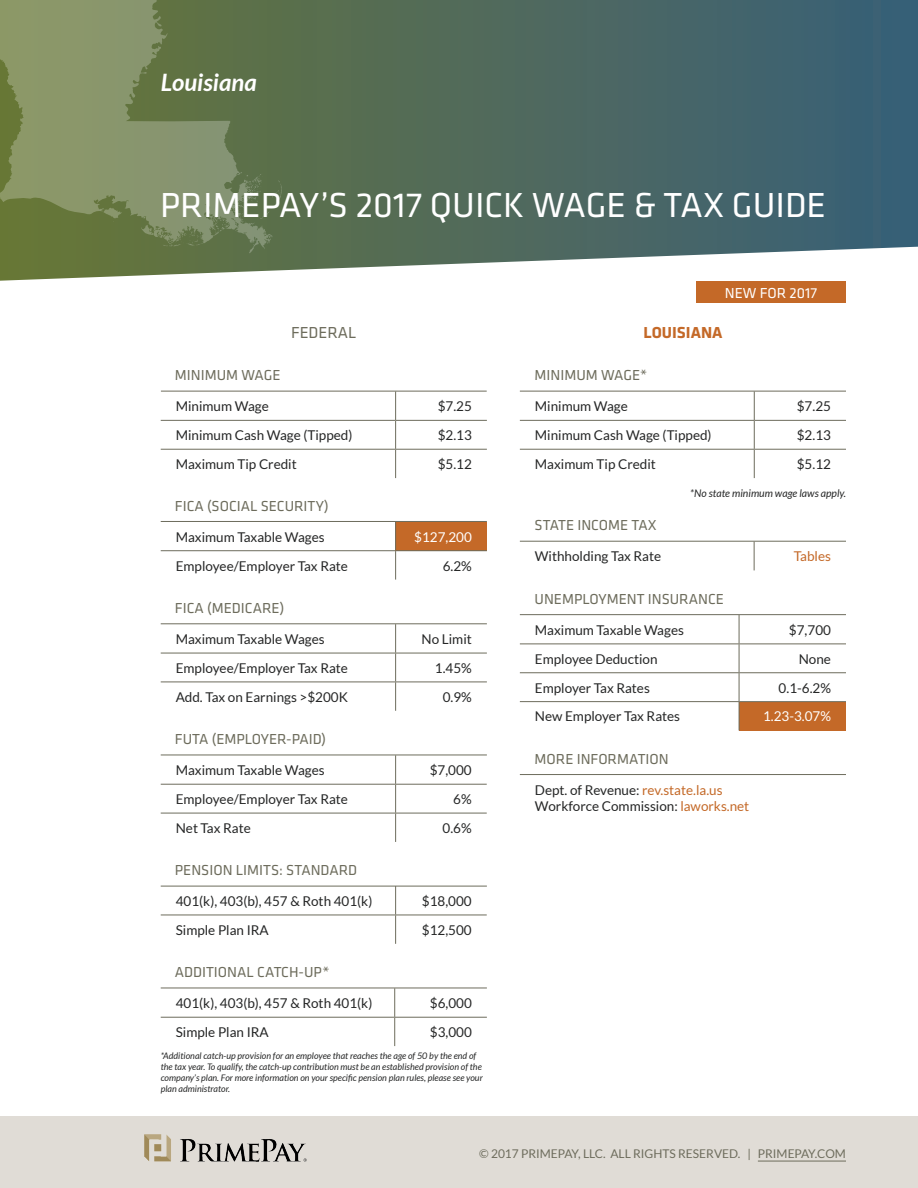
<style>
.page{position:relative;width:918px;height:1188px;background:#fff}
.page>*{position:absolute;margin:0;border:0;box-sizing:border-box;transform-origin:0 0}
.t1{font:36px "Klavika";color:#fff}
.State_Header_-_TOP{font:italic 700 24px "Lato";color:#fff}
.State_Header{font:700 16.5px "Klavika";color:#c46928}
.t2{font:16.5px "Klavika";color:#6d6c5c}
.Subheader{font:15px "Klavika";color:#6d6c5c}
.t3{font:15px "Klavika";color:#fff}
.body_copy{font:13.5px "Lato";color:#252626}
.t4{font:13.5px "Lato";color:#fff}
.t5{font:13.5px "Lato";color:#c46928}
.t6{font:12px "Lato";color:#6d6c5c}
.t7{font:italic 10.5px "Lato";color:#252626}
.t8{font:italic 9px/10.8px "Lato";color:#252626}
.s1{color:#c46928}
</style>
<div class="page">
<svg style="left:0;top:0;width:918px;height:282px;background:#5b756e"></svg>
<div style="left:0;top:1116px;width:918px;height:72px;background:#e0dcd6"></div>
<div style="left:696px;top:282px;width:150px;height:21px;background:#c46928"></div>
<hr style="left:758px;top:1161px;width:88px;height:1px;background:#6d6c5c">
<img style="left:144px;top:1135px;width:162px;height:27px">
<hr style="left:161px;top:420px;width:235px;height:1px;background:#6d6c5c">
<hr style="left:396px;top:420px;width:91px;height:1px;background:#6d6c5c">
<hr style="left:161px;top:449px;width:235px;height:1px;background:#6d6c5c">
<hr style="left:396px;top:449px;width:91px;height:1px;background:#6d6c5c">
<svg style="left:395px;top:392px;width:1px;height:86px"></svg>
<div style="left:396px;top:522px;width:91px;height:29px;background:#c46928"></div>
<hr style="left:161px;top:550px;width:235px;height:1px;background:#6d6c5c">
<hr style="left:396px;top:550px;width:91px;height:1px;background:#6d6c5c">
<svg style="left:395px;top:522px;width:1px;height:58px"></svg>
<hr style="left:161px;top:653px;width:235px;height:1px;background:#6d6c5c">
<hr style="left:396px;top:653px;width:91px;height:1px;background:#6d6c5c">
<hr style="left:161px;top:682px;width:235px;height:1px;background:#6d6c5c">
<hr style="left:396px;top:682px;width:91px;height:1px;background:#6d6c5c">
<svg style="left:395px;top:624px;width:1px;height:87px"></svg>
<hr style="left:161px;top:784px;width:235px;height:1px;background:#6d6c5c">
<hr style="left:396px;top:784px;width:91px;height:1px;background:#6d6c5c">
<hr style="left:161px;top:813px;width:235px;height:1px;background:#6d6c5c">
<hr style="left:396px;top:813px;width:91px;height:1px;background:#6d6c5c">
<svg style="left:395px;top:756px;width:1px;height:86px"></svg>
<hr style="left:161px;top:915px;width:235px;height:1px;background:#6d6c5c">
<hr style="left:396px;top:915px;width:91px;height:1px;background:#6d6c5c">
<svg style="left:395px;top:887px;width:1px;height:57px"></svg>
<hr style="left:161px;top:1017px;width:234px;height:1px;background:#6d6c5c">
<hr style="left:395px;top:1017px;width:92px;height:1px;background:#6d6c5c">
<svg style="left:394px;top:989px;width:1px;height:57px"></svg>
<hr style="left:161px;top:391px;width:326px;height:1px;background:#6d6c5c">
<hr style="left:161px;top:521px;width:326px;height:1px;background:#6d6c5c">
<hr style="left:161px;top:623px;width:326px;height:1px;background:#6d6c5c">
<hr style="left:161px;top:755px;width:326px;height:1px;background:#6d6c5c">
<hr style="left:161px;top:886px;width:326px;height:1px;background:#6d6c5c">
<hr style="left:161px;top:988px;width:326px;height:1px;background:#6d6c5c">
<hr style="left:520px;top:420px;width:234px;height:1px;background:#6d6c5c">
<hr style="left:754px;top:420px;width:92px;height:1px;background:#6d6c5c">
<hr style="left:520px;top:449px;width:234px;height:1px;background:#6d6c5c">
<hr style="left:754px;top:449px;width:92px;height:1px;background:#6d6c5c">
<svg style="left:754px;top:392px;width:1px;height:86px"></svg>
<svg style="left:754px;top:542px;width:1px;height:28px"></svg>
<div style="left:739px;top:702px;width:107px;height:28px;background:#c46928"></div>
<hr style="left:520px;top:644px;width:219px;height:1px;background:#6d6c5c">
<hr style="left:739px;top:644px;width:107px;height:1px;background:#6d6c5c">
<hr style="left:520px;top:672px;width:219px;height:1px;background:#6d6c5c">
<hr style="left:739px;top:672px;width:107px;height:1px;background:#6d6c5c">
<hr style="left:520px;top:701px;width:219px;height:1px;background:#6d6c5c">
<hr style="left:739px;top:701px;width:107px;height:1px;background:#6d6c5c">
<svg style="left:739px;top:615px;width:1px;height:115px"></svg>
<svg style="left:0;top:0;width:271px;height:253px;background:#778659"></svg>
<svg style="left:103px;top:208px;width:19px;height:15px"></svg>
<svg style="left:210px;top:174px;width:72px;height:69px;background:#6a7d59"></svg>
<svg style="left:141px;top:225px;width:60px;height:22px"></svg>
<hr style="left:520px;top:391px;width:326px;height:1px;background:#6d6c5c">
<hr style="left:520px;top:541px;width:326px;height:1px;background:#6d6c5c">
<hr style="left:520px;top:614px;width:326px;height:1px;background:#6d6c5c">
<hr style="left:520px;top:774px;width:326px;height:1px;background:#6d6c5c">
<p class="State_Header_-_TOP" style="left:161px;top:69px;width:98px">Louisiana</p>
<h1 class="t1" style="left:160px;top:182px;width:667px">PRIMEPAY’S 2017 QUICK WAGE &amp; TAX GUIDE</h1>
<p class="Subheader" style="left:175px;top:365px;width:107px">MINIMUM WAGE</p>
<p class="t2" style="left:291px;top:322px;width:67px">FEDERAL</p>
<p class="body_copy" style="left:176px;top:399px;width:95px">Minimum Wage</p>
<p class="body_copy" style="left:438px;top:399px;width:36px">$7.25</p>
<p class="body_copy" style="left:176px;top:428px;width:178px">Minimum Cash Wage (Tipped)</p>
<p class="body_copy" style="left:438px;top:428px;width:36px">$2.13</p>
<p class="body_copy" style="left:176px;top:457px;width:123px">Maximum Tip Credit</p>
<p class="body_copy" style="left:438px;top:457px;width:36px">$5.12</p>
<p class="Subheader" style="left:175px;top:496px;width:155px">FICA (SOCIAL SECURITY)</p>
<p class="body_copy" style="left:176px;top:529px;width:151px">Maximum Taxable Wages</p>
<p class="t4" style="left:414px;top:529px;width:59px">$127,200</p>
<p class="body_copy" style="left:176px;top:558px;width:174px">Employee/Employer Tax Rate</p>
<p class="body_copy" style="left:443px;top:558px;width:31px">6.2%</p>
<p class="Subheader" style="left:175px;top:598px;width:111px">FICA (MEDICARE)</p>
<p class="body_copy" style="left:176px;top:632px;width:151px">Maximum Taxable Wages</p>
<p class="body_copy" style="left:422px;top:632px;width:52px">No Limit</p>
<p class="body_copy" style="left:176px;top:661px;width:174px">Employee/Employer Tax Rate</p>
<p class="body_copy" style="left:435px;top:661px;width:38px">1.45%</p>
<p class="body_copy" style="left:176px;top:689px;width:174px">Add. Tax on Earnings &gt;$200K</p>
<p class="body_copy" style="left:443px;top:689px;width:31px">0.9%</p>
<p class="Subheader" style="left:175px;top:729px;width:153px">FUTA (EMPLOYER-PAID)</p>
<p class="body_copy" style="left:176px;top:763px;width:151px">Maximum Taxable Wages</p>
<p class="body_copy" style="left:430px;top:763px;width:44px">$7,000</p>
<p class="body_copy" style="left:176px;top:792px;width:174px">Employee/Employer Tax Rate</p>
<p class="body_copy" style="left:453px;top:792px;width:20px">6%</p>
<p class="body_copy" style="left:176px;top:821px;width:77px">Net Tax Rate</p>
<p class="body_copy" style="left:443px;top:821px;width:31px">0.6%</p>
<p class="Subheader" style="left:175px;top:860px;width:184px">PENSION LIMITS: STANDARD</p>
<p class="body_copy" style="left:176px;top:894px;width:198px">401(k), 403(b), 457 &amp; Roth 401(k)</p>
<p class="body_copy" style="left:422px;top:894px;width:51px">$18,000</p>
<p class="body_copy" style="left:176px;top:922px;width:94px">Simple Plan IRA</p>
<p class="body_copy" style="left:422px;top:922px;width:51px">$12,500</p>
<p class="Subheader" style="left:175px;top:962px;width:156px">ADDITIONAL CATCH-UP*</p>
<p class="body_copy" style="left:176px;top:996px;width:198px">401(k), 403(b), 457 &amp; Roth 401(k)</p>
<p class="body_copy" style="left:430px;top:996px;width:44px">$6,000</p>
<p class="body_copy" style="left:176px;top:1025px;width:94px">Simple Plan IRA</p>
<p class="body_copy" style="left:430px;top:1025px;width:44px">$3,000</p>
<p class="t8" style="left:161px;top:1051px;width:324px">*Additional catch-up provision for an employee that reaches the age of 50 by the end of the tax year. To qualify, the catch-up contribution must be an established provision of the company’s plan. For more information on your specific pension plan rules, please see your plan administrator.</p>
<p class="t3" style="left:725px;top:283px;width:94px">NEW FOR 2017</p>
<p class="State_Header" style="left:644px;top:320px;width:80px">LOUISIANA</p>
<p class="Subheader" style="left:535px;top:365px;width:114px">MINIMUM WAGE*</p>
<p class="body_copy" style="left:535px;top:399px;width:95px">Minimum Wage</p>
<p class="body_copy" style="left:797px;top:399px;width:36px">$7.25</p>
<p class="body_copy" style="left:535px;top:428px;width:178px">Minimum Cash Wage (Tipped)</p>
<p class="body_copy" style="left:797px;top:428px;width:36px">$2.13</p>
<p class="body_copy" style="left:535px;top:457px;width:123px">Maximum Tip Credit</p>
<p class="body_copy" style="left:797px;top:457px;width:36px">$5.12</p>
<p class="Subheader" style="left:535px;top:515px;width:124px">STATE INCOME TAX</p>
<p class="t7" style="left:690px;top:487px;width:157px">*No state minimum wage laws apply.</p>
<p class="body_copy" style="left:535px;top:549px;width:128px">Withholding Tax Rate</p>
<p class="t5" style="left:794px;top:549px;width:39px">Tables</p>
<p class="Subheader" style="left:535px;top:589px;width:191px">UNEMPLOYMENT INSURANCE</p>
<p class="body_copy" style="left:535px;top:622px;width:151px">Maximum Taxable Wages</p>
<p class="body_copy" style="left:789px;top:622px;width:44px">$7,700</p>
<p class="body_copy" style="left:535px;top:651px;width:124px">Employee Deduction</p>
<p class="body_copy" style="left:799px;top:651px;width:34px">None</p>
<p class="body_copy" style="left:535px;top:680px;width:117px">Employer Tax Rates</p>
<p class="body_copy" style="left:779px;top:680px;width:54px">0.1-6.2%</p>
<p class="body_copy" style="left:535px;top:709px;width:147px">New Employer Tax Rates</p>
<p class="t4" style="left:763px;top:709px;width:69px">1.23-3.07%</p>
<p class="Subheader" style="left:535px;top:749px;width:136px">MORE INFORMATION</p>
<p class="body_copy" style="left:535px;top:782px;width:189px">Dept. of Revenue: <span class="s1">rev.state.la.us</span></p>
<p class="body_copy" style="left:535px;top:799px;width:216px">Workforce Commission: <span class="s1">laworks.net</span></p>
<p class="t6" style="left:479px;top:1147px;width:368px">© 2017 PRIMEPAY, LLC. ALL RIGHTS RESERVED. | PRIMEPAY.COM</p>
</div>
